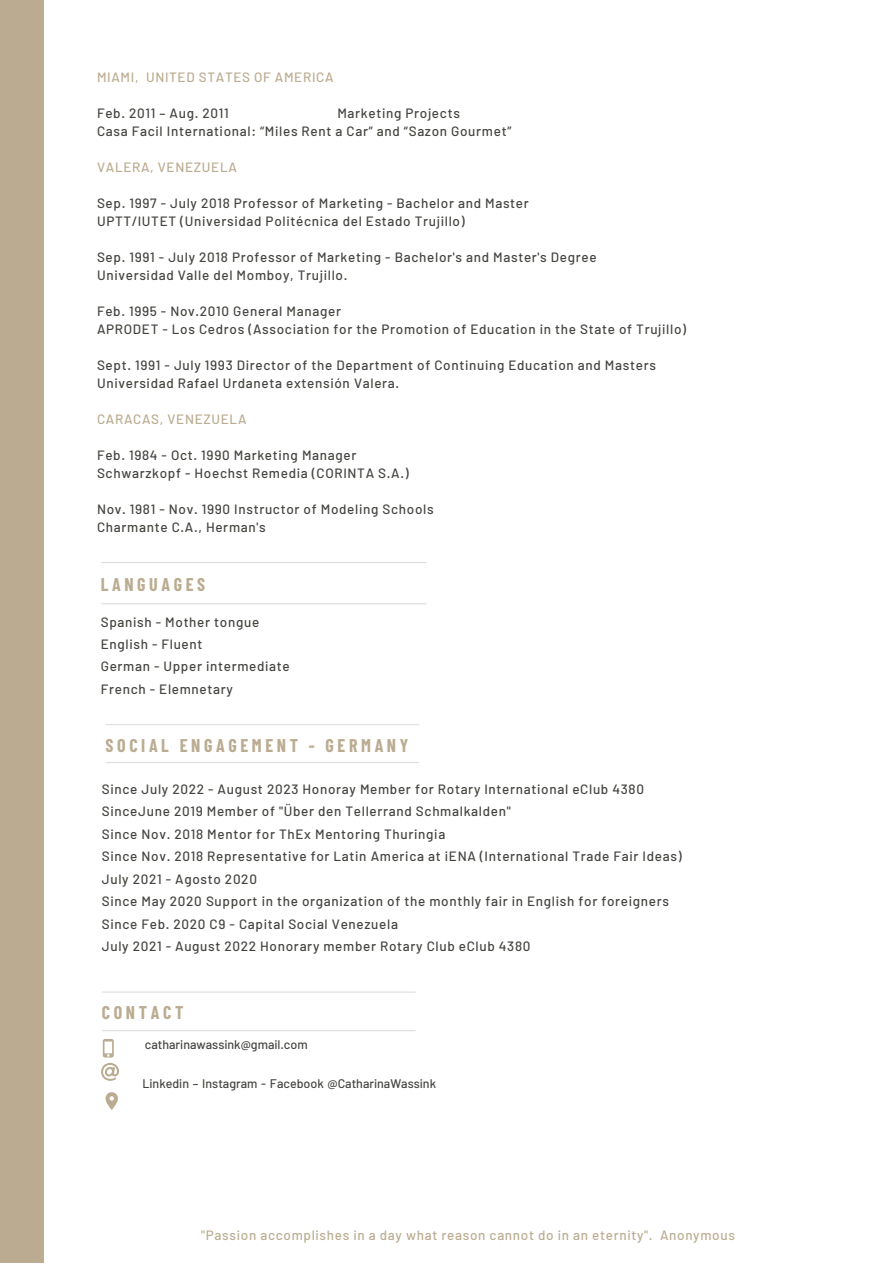
<style>
.page{position:relative;width:893px;height:1264px;background:#fff}
.page>*{position:absolute;margin:0;border:0;box-sizing:border-box;transform-origin:0 0}
.t1{font:700 18px "Barlow Condensed";letter-spacing:.2em;color:#bbac91}
.t2{font:500 13.5px/18px "Barlow";letter-spacing:.05em;color:#444440}
.t3{font:500 13.5px "Barlow";letter-spacing:.05em;color:#bbac91}
.t4{font:500 12.45px "Barlow";color:#444440}
</style>
<div class="page">
<div style="left:0;top:0;width:44px;height:1262px;background:#bbac91"></div>
<svg style="left:106px;top:762px;width:313px;height:1px"></svg>
<svg style="left:106px;top:724px;width:313px;height:1px"></svg>
<svg style="left:101px;top:603px;width:326px;height:1px"></svg>
<svg style="left:101px;top:562px;width:326px;height:1px"></svg>
<svg style="left:105px;top:1092px;width:13px;height:17px"></svg>
<svg style="left:101px;top:1039px;width:18px;height:41px"></svg>
<svg style="left:102px;top:991px;width:313px;height:1px"></svg>
<svg style="left:102px;top:1030px;width:313px;height:1px"></svg>
<p class="t3" style="left:97px;top:69px;width:238px">MIAMI, UNITED STATES OF AMERICA</p>
<p class="t2" style="left:97px;top:104px;width:133px">Feb. 2011 – Aug. 2011</p>
<p class="t2" style="left:97px;top:104px;width:416px;text-indent:240px">Marketing Projects<br>Casa Facil International: “Miles Rent a Car” and “Sazon Gourmet”</p>
<p class="t3" style="left:97px;top:159px;width:141px">VALERA, VENEZUELA</p>
<p class="t2" style="left:97px;top:194px;width:433px">Sep. 1997 - July 2018 Professor of Marketing - Bachelor and Master<br>UPTT/IUTET (Universidad Politécnica del Estado Trujillo)</p>
<p class="t2" style="left:97px;top:248px;width:501px">Sep. 1991 - July 2018 Professor of Marketing - Bachelor's and Master's Degree<br>Universidad Valle del Momboy, Trujillo.</p>
<p class="t2" style="left:97px;top:302px;width:590px">Feb. 1995 - Nov.2010 General Manager<br>APRODET - Los Cedros (Association for the Promotion of Education in the State of Trujillo)</p>
<p class="t2" style="left:97px;top:356px;width:560px">Sept. 1991 - July 1993 Director of the Department of Continuing Education and Masters<br>Universidad Rafael Urdaneta extensión Valera.</p>
<p class="t3" style="left:97px;top:411px;width:151px">CARACAS, VENEZUELA</p>
<p class="t2" style="left:97px;top:446px;width:313px">Feb. 1984 - Oct. 1990 Marketing Manager<br>Schwarzkopf - Hoechst Remedia (CORINTA S.A.)</p>
<p class="t2" style="left:97px;top:500px;width:338px">Nov. 1981 - Nov. 1990 Instructor of Modeling Schools<br>Charmante C.A., Herman's</p>
<h1 class="t1" style="left:101px;top:573px;width:106px">LANGUAGES</h1>
<p class="t2" style="left:101px;top:610px;width:190px;line-height:22.2px">Spanish - Mother tongue<br>English - Fluent<br>German - Upper intermediate<br>French - Elemnetary</p>
<h1 class="t1" style="left:106px;top:734px;width:304px">SOCIAL ENGAGEMENT - GERMANY</h1>
<p class="t2" style="left:102px;top:777px;width:581px;line-height:22.5px">Since July 2022 - August 2023 Honoray Member for Rotary International eClub 4380<br>SinceJune 2019 Member of "Über den Tellerrand Schmalkalden"<br>Since Nov. 2018 Mentor for ThEx Mentoring Thuringia<br>Since Nov. 2018 Representative for Latin America at iENA (International Trade Fair Ideas)<br>July 2021 - Agosto 2020<br>Since May 2020 Support in the organization of the monthly fair in English for foreigners Since Feb. 2020 C9 - Capital Social Venezuela<br>July 2021 - August 2022 Honorary member Rotary Club eClub 4380</p>
<h1 class="t1" style="left:102px;top:1001px;width:83px">CONTACT</h1>
<p class="t4" style="left:145px;top:1036px;width:164px">catharinawassink@gmail.com</p>
<p class="t4" style="left:142px;top:1075px;width:295px">Linkedin – Instagram - Facebook @CatharinaWassink</p>
<p class="t3" style="left:201px;top:1226px;width:535px">"Passion accomplishes in a day what reason cannot do in an eternity". Anonymous</p>
</div>
